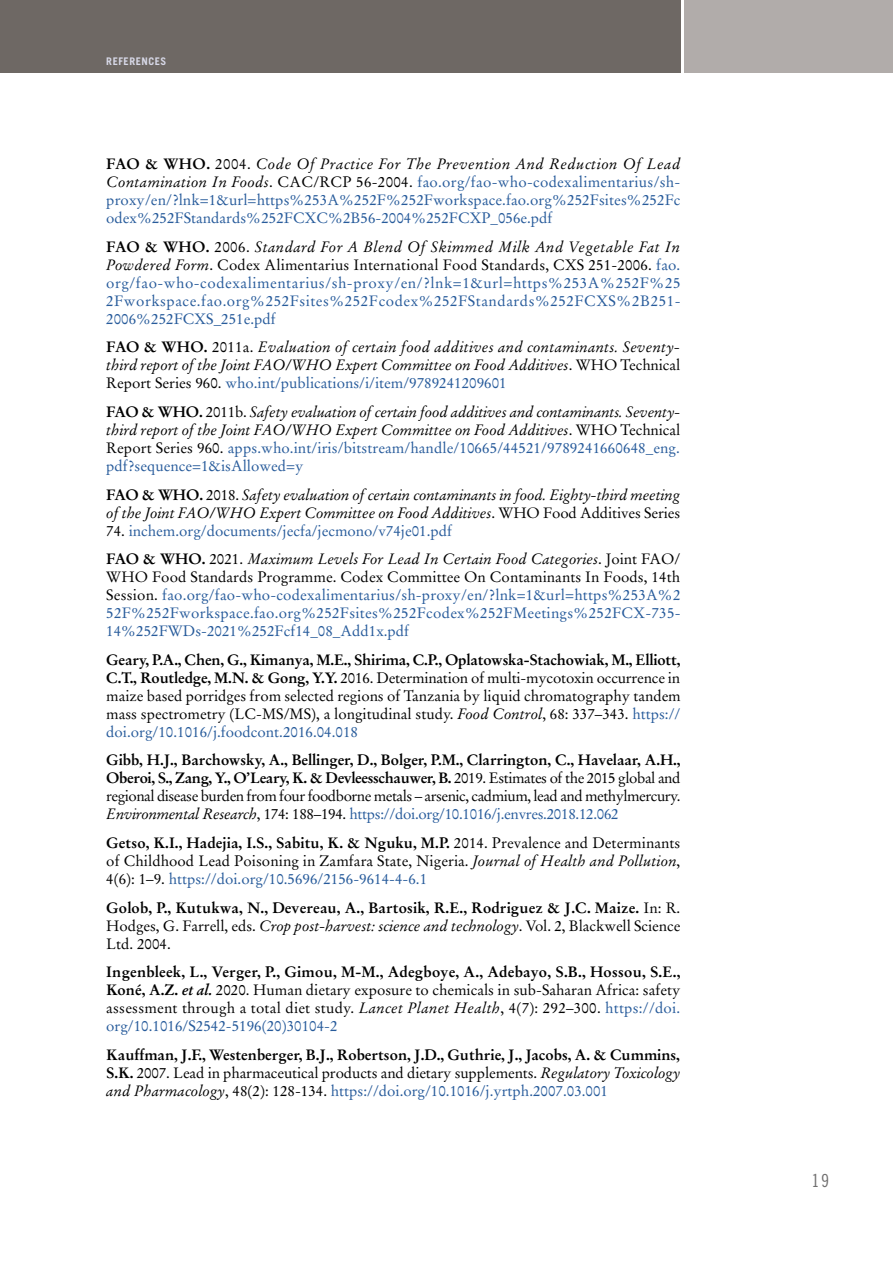
<style>
.page{position:relative;width:893px;height:1263px;background:#fff}
.page>*{position:absolute;margin:0;border:0;box-sizing:border-box;transform-origin:0 0}
.t1{font:18px "Trade Gothic LT Std Cn 18";color:#706f6f}
.references{font:15px/18px "Stempel Garamond LT Std";color:#000;text-align:justify}
.references-2{font:15px/18px "Stempel Garamond LT Std";color:#275b9b;text-align:justify}
.references-3{font:italic 15px/18px "Stempel Garamond LT Std";letter-spacing:-.005em;color:#000;text-align:justify}
.references-4{font:700 15px/18px "Stempel Garamond LT Std";letter-spacing:-.005em;color:#000;text-align:justify}
.t2{font:700 10.5px "Trade Gothic LT Std";letter-spacing:.05em;color:#d7d8e7}
.s1{font-weight:700;color:#000}
.s2{color:#000}
.s3{font-style:italic;color:#000}
.s4{font-weight:700;font-style:normal}
.s5{font-style:normal}
.s6{font-style:normal;color:#275b9b}
.s7{font-weight:700}
.s8{font-style:italic}
.s9{color:#275b9b}
.s10{font-weight:400}
.s11{font-weight:400;font-style:italic}
.s12{font-weight:700;font-style:italic}
.s13{font-weight:400;color:#275b9b}
</style>
<div class="page">
<div style="left:685px;top:0;width:208px;height:72px;background:#b1acaa"></div>
<div style="left:0;top:0;width:680px;height:72px;background:#6e6864"></div>
<p class="t2" style="left:106px;top:55px;width:62px">REFERENCES</p>
<p class="references-2" style="left:106px;top:155px;width:576px"><span class="s1">FAO &amp; WHO.</span> <span class="s2">2004.</span> <span class="s3">Code Of Practice For The Prevention And Reduction Of Lead Contamination In Foods</span><span class="s2">. CAC/RCP 56-2004.</span> fao.org/fao-who-codexalimentarius/sh&shy;proxy/en/?lnk=1&amp;url=https%253A%252F%252Fworkspace.fao.org%252Fsites%252Fc odex%252FStandards%252FCXC%2B56-2004%252FCXP_056e.pdf</p>
<p class="references-2" style="left:106px;top:238px;width:576px"><span class="s1">FAO &amp; WHO.</span> <span class="s2">2006.</span> <span class="s3">Standard For A Blend Of Skimmed Milk And Vegetable Fat In Powdered Form</span><span class="s2">. Codex Alimentarius International Food Standards, CXS 251-2006.</span> fao. org/fao-who-codexalimentarius/sh-proxy/en/?lnk=1&amp;url=https%253A%252F%25<br>2Fworkspace.fao.org%252Fsites%252Fcodex%252FStandards%252FCXS%2B251- 2006%252FCXS_251e.pdf</p>
<p class="references-3" style="left:106px;top:338px;width:575px"><span class="s4">FAO &amp; WHO.</span> <span class="s5">2011a.</span> Evaluation of certain food additives and contaminants. Seventy&shy;third report of the Joint FAO/WHO Expert Committee on Food Additives<span class="s5">. WHO Technical Report Series 960.</span> <span class="s6">who.int/publications/i/item/9789241209601</span></p>
<p class="references-3" style="left:106px;top:403px;width:575px"><span class="s4">FAO &amp; WHO.</span> <span class="s5">2011b.</span> Safety evaluation of certain food additives and contaminants. Seventy&shy;third report of the Joint FAO/WHO Expert Committee on Food Additives<span class="s5">. WHO Technical Report Series 960.</span> <span class="s6">apps.who.int/iris/bitstream/handle/10665/44521/9789241660648_eng. pdf?sequence=1&amp;isAllowed=y</span></p>
<p class="references-3" style="left:106px;top:485px;width:575px"><span class="s4">FAO &amp; WHO.</span> <span class="s5">2018.</span> Safety evaluation of certain contaminants in food. Eighty-third meeting of the Joint FAO/WHO Expert Committee on Food Additives<span class="s5">. WHO Food Additives Series</span></p>
<p class="references-2" style="left:106px;top:521px;width:347px"><span class="s2">74.</span> inchem.org/documents/jecfa/jecmono/v74je01.pdf</p>
<p class="references-2" style="left:106px;top:550px;width:576px"><span class="s1">FAO &amp; WHO.</span> <span class="s2">2021.</span> <span class="s3">Maximum Levels For Lead In Certain Food Categories</span><span class="s2">. Joint FAO/ WHO Food Standards Programme. Codex Committee On Contaminants In Foods, 14th Session.</span> fao.org/fao-who-codexalimentarius/sh-proxy/en/?lnk=1&amp;url=https%253A%2<br>52F%252Fworkspace.fao.org%252Fsites%252Fcodex%252FMeetings%252FCX-735- 14%252FWDs-2021%252Fcf14_08_Add1x.pdf</p>
<p class="references" style="left:106px;top:651px;width:576px"><span class="s7">Geary, P.A., Chen, G., Kimanya, M.E., Shirima, C.P., Oplatowska-Stachowiak, M., Elliott, C.T., Routledge, M.N. &amp; Gong, Y.Y.</span> 2016. Determination of multi-mycotoxin occurrence in maize based porridges from selected regions of Tanzania by liquid chromatography tandem mass spectrometry (LC-MS/MS), a longitudinal study. <span class="s8">Food Control</span>, 68: 337–343. <span class="s9">https:// doi.org/10.1016/j.foodcont.2016.04.018</span></p>
<p class="references" style="left:106px;top:751px;width:576px"><span class="s7">Gibb, H.J., Barchowsky, A., Bellinger, D., Bolger, P.M., Clarrington, C., Havelaar, A.H., Oberoi, S., Zang, Y., O’Leary, K. &amp; Devleesschauwer, B.</span> 2019. Estimates of the 2015 global and regional disease burden from four foodborne metals – arsenic, cadmium, lead and methylmercury.<br><span class="s8">Environmental Research</span>, 174: 188–194. <span class="s9">https://doi.org/10.1016/j.envres.2018.12.062</span></p>
<p class="references" style="left:106px;top:834px;width:576px"><span class="s7">Getso, K.I., Hadejia, I.S., Sabitu, K. &amp; Nguku, M.P.</span> 2014. Prevalence and Determinants of Childhood Lead Poisoning in Zamfara State, Nigeria. <span class="s8">Journal of Health and Pollution</span>, 4(6): 1–9. <span class="s9">https://doi.org/10.5696/2156-9614-4-6.1</span></p>
<p class="references-4" style="left:106px;top:898px;width:576px">Golob, P., Kutukwa, N., Devereau, A., Bartosik, R.E., Rodriguez &amp; J.C. Maize. <span class="s10">In: R.<br>Hodges, G. Farrell, eds.</span> <span class="s11">Crop post-harvest: science and technology</span><span class="s10">. Vol. 2, Blackwell Science Ltd. 2004.</span></p>
<p class="references" style="left:106px;top:963px;width:576px"><span class="s7">Ingenbleek, L., Verger, P., Gimou, M-M., Adegboye, A., Adebayo, S.B., Hossou, S.E., Koné, A.Z.</span> <span class="s12">et al.</span> 2020. Human dietary exposure to chemicals in sub-Saharan Africa: safety assessment through a total diet study. <span class="s8">Lancet Planet Health</span>, 4(7): 292–300. <span class="s9">https://doi. org/10.1016/S2542-5196(20)30104-2</span></p>
<p class="references-4" style="left:106px;top:1046px;width:576px">Kauffman, J.F., Westenberger, B.J., Robertson, J.D., Guthrie, J., Jacobs, A. &amp; Cummins, S.K. <span class="s10">2007. Lead in pharmaceutical products and dietary supplements.</span> <span class="s11">Regulatory Toxicology and Pharmacology</span><span class="s10">, 48(2): 128-134.</span> <span class="s13">https://doi.org/10.1016/j.yrtph.2007.03.001</span></p>
<p class="t1" style="left:811px;top:1169px;width:19px">19</p>
</div>
